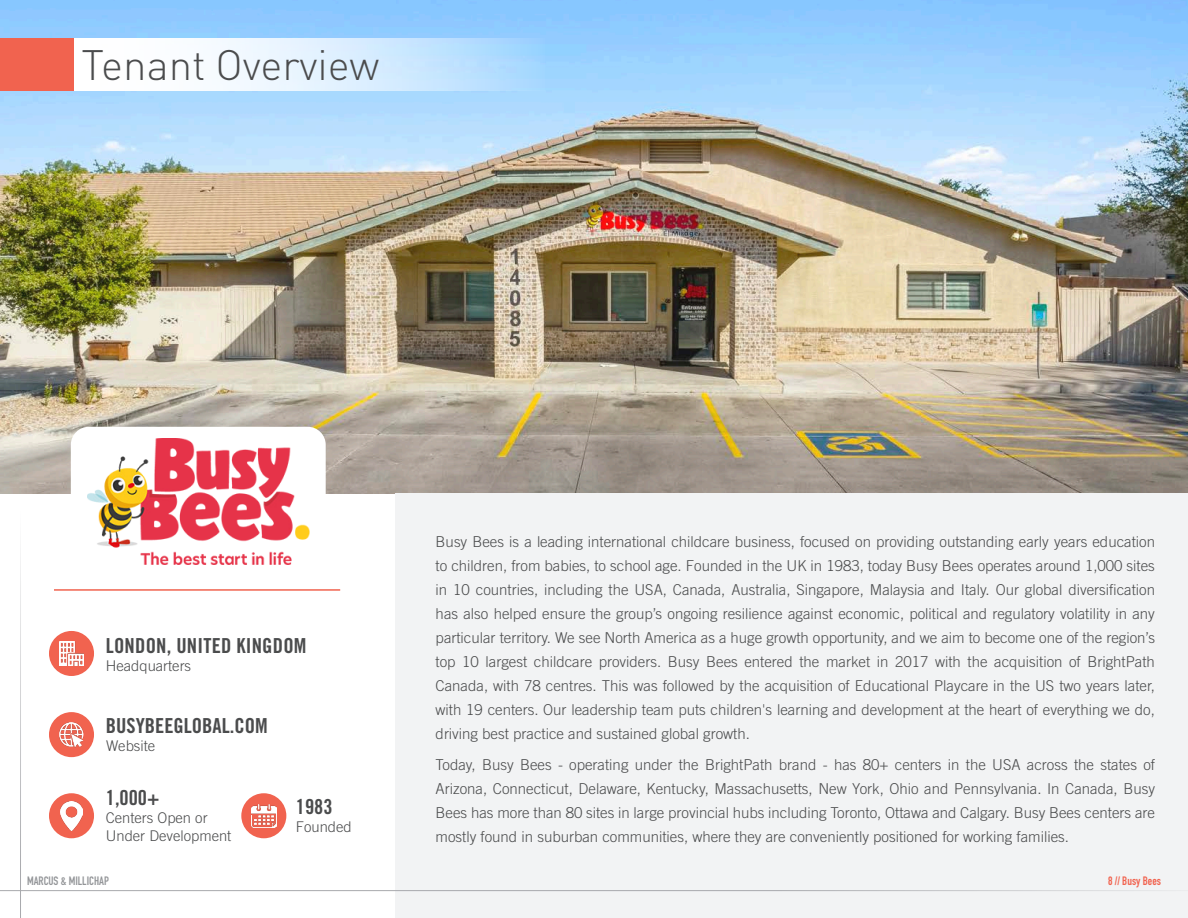
<style>
.page{position:relative;width:1188px;height:918px;background:#fff}
.page>*{position:absolute;margin:0;border:0;box-sizing:border-box;transform-origin:0 0}
.t1{font:300 42px "DIN Pro";color:#4b4c4d}
.t2{font:20.7px "Trade Gothic LT Std Bd Cn 20";color:#4b4c4d}
.t3{font:300 15px/24px "Trade Gothic LT Std";color:#4b4c4d;text-align:justify}
.t4{font:300 14.7px "Trade Gothic LT Std";color:#4b4c4d}
.t5{font:700 12px "DIN Condensed";color:#939598}
.t6{font:700 12px "DIN Condensed";color:#f1634f}
</style>
<div class="page">
<img style="left:0;top:0;width:1188px;height:494px">
<div style="left:395px;top:494px;width:793px;height:424px;background:#f2f3f4"></div>
<svg style="left:74px;top:38px;width:470px;height:53px"></svg>
<div style="left:0;top:38px;width:74px;height:53px;background:#f1634f"></div>
<hr style="left:54px;top:589px;width:286px;height:2px;background:#f1634f">
<div style="left:50px;top:632px;width:43px;height:43px;background:#f1634f;border-radius:50%"></div>
<div style="left:49px;top:631px;width:45px;height:45px;border:2px solid #f1634f;border-radius:50%"></div>
<img style="left:60px;top:642px;width:23px;height:23px">
<div style="left:50px;top:713px;width:43px;height:43px;background:#f1634f;border-radius:50%"></div>
<div style="left:49px;top:712px;width:45px;height:45px;border:2px solid #f1634f;border-radius:50%"></div>
<img style="left:60px;top:722px;width:24px;height:25px">
<div style="left:50px;top:794px;width:43px;height:43px;background:#f1634f;border-radius:50%"></div>
<div style="left:49px;top:793px;width:45px;height:45px;border:2px solid #f1634f;border-radius:50%"></div>
<img style="left:61px;top:801px;width:21px;height:29px">
<div style="left:71px;top:427px;width:255px;height:129px;background:#fff;border-radius:18px"></div>
<img style="left:87px;top:439px;width:222px;height:126px">
<div style="left:242px;top:794px;width:43px;height:43px;background:#f1634f;border-radius:50%"></div>
<div style="left:241px;top:793px;width:45px;height:45px;border:2px solid #f1634f;border-radius:50%"></div>
<img style="left:252px;top:804px;width:24px;height:24px">
<hr style="left:0;top:890px;width:1188px;height:1px;background:#a8a9ad">
<hr style="left:20px;top:486px;width:1px;height:432px;background:#a8a9ad">
<p class="t1" style="left:81px;top:37px;width:300px">Tenant Overview</p>
<p class="t2" style="left:106px;top:633px;width:202px">LONDON, UNITED KINGDOM</p>
<p class="t4" style="left:106px;top:657px;width:87px">Headquarters</p>
<p class="t2" style="left:106px;top:713px;width:163px">BUSYBEEGLOBAL.COM</p>
<p class="t4" style="left:106px;top:737px;width:50px">Website</p>
<p class="t2" style="left:106px;top:785px;width:55px">1,000+</p>
<p class="t4" style="left:106px;top:809px;width:103px">Centers Open or</p>
<p class="t4" style="left:106px;top:827px;width:127px">Under Development</p>
<p class="t2" style="left:296px;top:794px;width:38px">1983</p>
<p class="t4" style="left:296px;top:818px;width:57px">Founded</p>
<p class="t3" style="left:436px;top:530px;width:721px">Busy Bees is a leading international childcare business, focused on providing outstanding early years education to children, from babies, to school age. Founded in the UK in 1983, today Busy Bees operates around 1,000 sites in 10 countries, including the USA, Canada, Australia, Singapore, Malaysia and Italy. Our global diversification has also helped ensure the group’s ongoing resilience against economic, political and regulatory volatility in any particular territory. We see North America as a huge growth opportunity, and we aim to become one of the region’s top 10 largest childcare providers. Busy Bees entered the market in 2017 with the acquisition of BrightPath Canada, with 78 centres. This was followed by the acquisition of Educational Playcare in the US two years later, with 19 centers. Our leadership team puts children's learning and development at the heart of everything we do, driving best practice and sustained global growth.</p>
<p class="t3" style="left:436px;top:753px;width:721px">Today, Busy Bees - operating under the BrightPath brand - has 80+ centers in the USA across the states of Arizona, Connecticut, Delaware, Kentucky, Massachusetts, New York, Ohio and Pennsylvania. In Canada, Busy Bees has more than 80 sites in large provincial hubs including Toronto, Ottawa and Calgary. Busy Bees centers are mostly found in suburban communities, where they are conveniently positioned for working families.</p>
<p class="t5" style="left:27px;top:873px;width:83px">MARCUS &amp; MILLICHAP</p>
<p class="t6" style="left:1108px;top:873px;width:54px">8 // Busy Bees</p>
</div>
